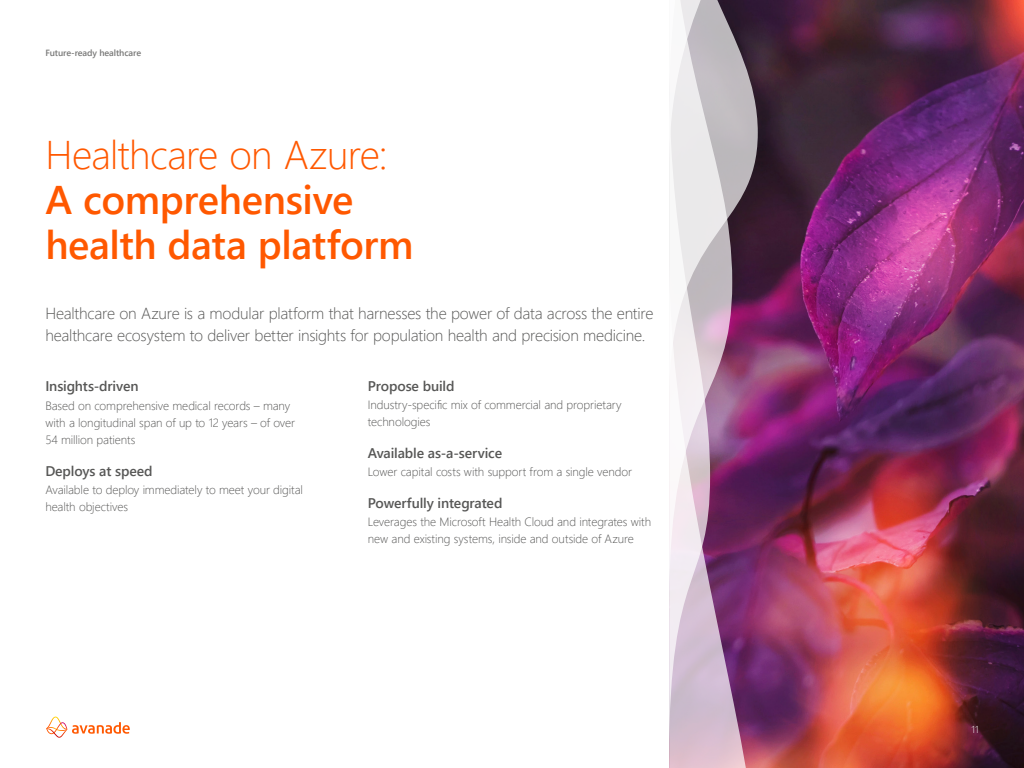
<style>
.page{position:relative;width:1024px;height:768px;background:#fff}
.page>*{position:absolute;margin:0;border:0;box-sizing:border-box;transform-origin:0 0}
.t1{font:600 40px/45px "Segoe UI";letter-spacing:-.01em;color:#ff5800}
.t2{font:300 40px "Segoe UI";letter-spacing:-.015em;color:#ff5800}
.t3{font:300 16px/22px "Segoe UI";letter-spacing:-.015em;color:#575756}
.t4{font:600 14px "Segoe UI";letter-spacing:-.01em;color:#575756}
.t5{font:300 12px/17px "Segoe UI";letter-spacing:-.01em;color:#575756}
.t6{font:300 10px "Segoe UI";color:#fff}
.t7{font:600 9px "Segoe UI";letter-spacing:-.01em;color:#797978}
</style>
<div class="page">
<img style="left:758px;top:0;width:266px;height:768px">
<svg style="left:46px;top:717px;width:84px;height:21px"></svg>
<svg style="left:669px;top:0;width:89px;height:760px"></svg>
<p class="t7" style="left:45px;top:45px;width:97px">Future-ready healthcare</p>
<h1 class="t2" style="left:45px;top:123px;width:344px">Healthcare on Azure:</h1>
<h1 class="t1" style="left:45px;top:177px;width:370px">A comprehensive health data platform</h1>
<h2 class="t3" style="left:45px;top:301px;width:610px">Healthcare on Azure is a modular platform that harnesses the power of data across the entire healthcare ecosystem to deliver better insights for population health and precision medicine.</h2>
<p class="t4" style="left:368px;top:375px;width:88px">Propose build</p>
<p class="t5" style="left:368px;top:396px;width:255px">Industry-specific mix of commercial and proprietary technologies</p>
<p class="t4" style="left:368px;top:442px;width:136px">Available as-a-service</p>
<p class="t5" style="left:368px;top:463px;width:266px">Lower capital costs with support from a single vendor</p>
<p class="t4" style="left:368px;top:492px;width:136px">Powerfully integrated</p>
<p class="t5" style="left:368px;top:513px;width:285px">Leverages the Microsoft Health Cloud and integrates with new and existing systems, inside and outside of Azure</p>
<p class="t4" style="left:45px;top:375px;width:95px">Insights-driven</p>
<p class="t5" style="left:45px;top:397px;width:251px">Based on comprehensive medical records – many with a longitudinal span of up to 12 years – of over<br>54 million patients</p>
<p class="t4" style="left:45px;top:460px;width:109px">Deploys at speed</p>
<p class="t5" style="left:45px;top:481px;width:259px">Available to deploy immediately to meet your digital health objectives</p>
<p class="t6" style="left:972px;top:722px;width:9px">11</p>
</div>
